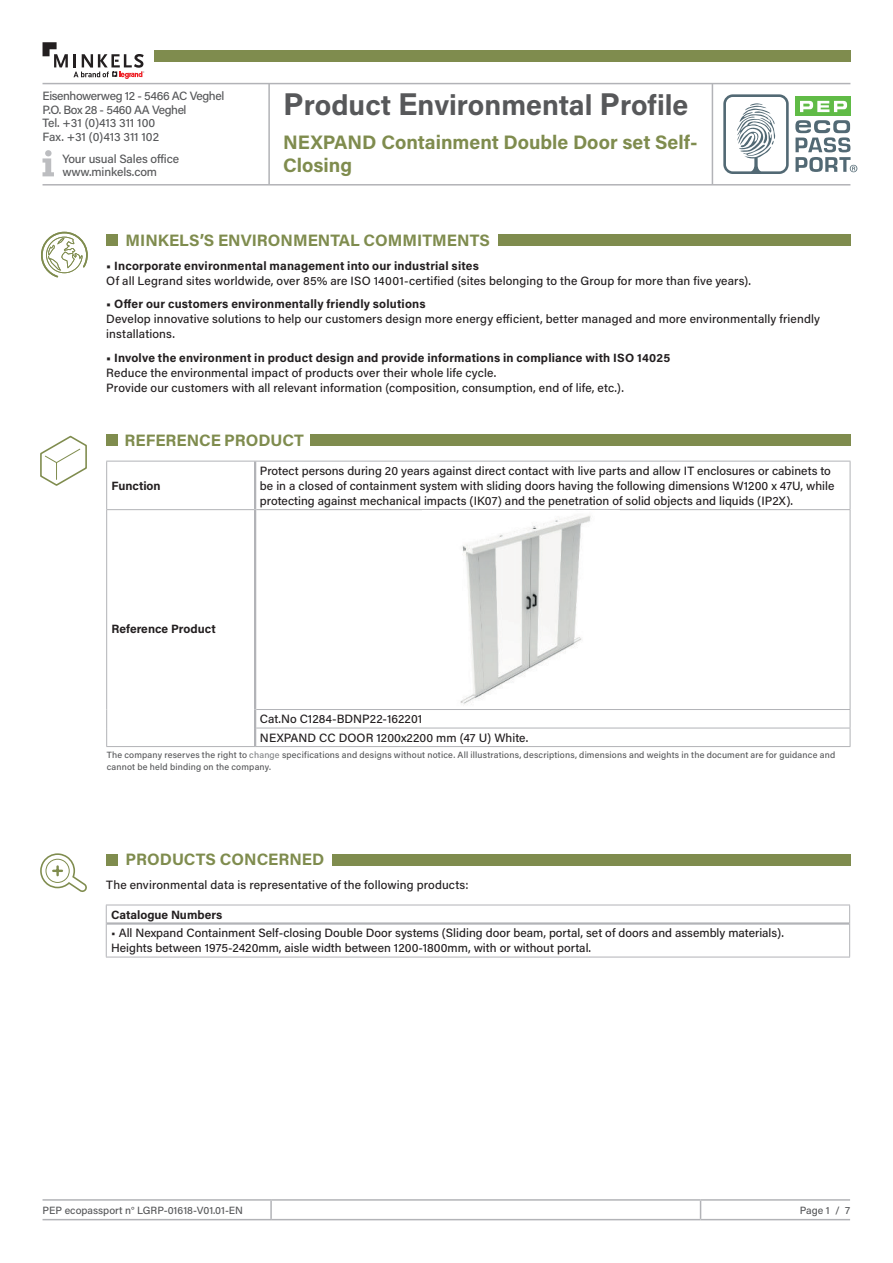
<style>
.page{position:relative;width:893px;height:1263px;background:#fff}
.page>*{position:absolute;margin:0;border:0;box-sizing:border-box;transform-origin:0 0}
.t1{font:700 28.5px "Acumin Pro";color:#57585a}
.t2{font:700 19.5px/22.5px "Acumin Pro";color:#7f8c4e}
.t3{font:700 16.5px "Acumin Pro";color:#7f8c4e}
.t4{font:500 12px/15px "Acumin Pro";letter-spacing:.005em;color:#231f20}
.t5{font:700 12px "Acumin Pro";letter-spacing:.01em;color:#231f20}
.t6{font:500 12px/13.5px "Acumin Pro";letter-spacing:-.02em;color:#57585a}
.t7{font:500 10.5px "Acumin Pro";color:#57585a}
.t8{font:500 9px/12px "Acumin Pro";letter-spacing:.02em;color:#57585a}
.s1{font-size:31.5px}
.s2{color:#808285}
</style>
<div class="page">
<div style="left:795px;top:97px;width:56px;height:19px;background:#60bb46"></div>
<svg style="left:800px;top:101px;width:47px;height:11px"></svg>
<svg style="left:723px;top:94px;width:66px;height:80px"></svg>
<svg style="left:795px;top:120px;width:62px;height:52px"></svg>
<hr style="left:43px;top:83px;width:807px;height:1px;background:#b2b3b7">
<hr style="left:43px;top:184px;width:807px;height:2px;background:#b2b3b7">
<hr style="left:268px;top:84px;width:2px;height:100px;background:#b2b3b7">
<hr style="left:712px;top:84px;width:1px;height:100px;background:#b2b3b7">
<svg style="left:43px;top:150px;width:11px;height:26px"></svg>
<hr style="left:701px;top:1199px;width:149px;height:2px;background:#b2b3b7">
<hr style="left:701px;top:1219px;width:149px;height:1px;background:#b2b3b7">
<hr style="left:43px;top:1199px;width:228px;height:2px;background:#b2b3b7">
<hr style="left:271px;top:1199px;width:430px;height:2px;background:#b2b3b7">
<svg style="left:270px;top:1201px;width:2px;height:18px"></svg>
<svg style="left:700px;top:1201px;width:1px;height:18px"></svg>
<hr style="left:43px;top:1219px;width:228px;height:1px;background:#b2b3b7">
<hr style="left:271px;top:1219px;width:430px;height:1px;background:#b2b3b7">
<div style="left:106px;top:234px;width:12px;height:12px;background:#7f8c4e"></div>
<div style="left:497px;top:234px;width:353px;height:12px;background:#7f8c4e"></div>
<svg style="left:41px;top:232px;width:47px;height:45px"></svg>
<div style="left:154px;top:50px;width:696px;height:12px;background:#7f8c4e"></div>
<svg style="left:43px;top:42px;width:25px;height:25px"></svg>
<svg style="left:74px;top:54px;width:70px;height:25px"></svg>
<div style="left:106px;top:854px;width:12px;height:11px;background:#7f8c4e"></div>
<div style="left:332px;top:854px;width:518px;height:11px;background:#7f8c4e"></div>
<div style="left:106px;top:434px;width:12px;height:12px;background:#7f8c4e"></div>
<div style="left:310px;top:434px;width:540px;height:12px;background:#7f8c4e"></div>
<hr style="left:106px;top:461px;width:149px;height:1px;background:#b2b3b7">
<hr style="left:106px;top:461px;width:1px;height:48px;background:#b2b3b7">
<hr style="left:106px;top:509px;width:148px;height:1px;background:#b2b3b7">
<hr style="left:106px;top:510px;width:1px;height:199px;background:#b2b3b7">
<svg style="left:106px;top:709px;width:1px;height:37px"></svg>
<hr style="left:106px;top:746px;width:149px;height:1px;background:#b2b3b7">
<hr style="left:255px;top:746px;width:595px;height:1px;background:#b2b3b7">
<hr style="left:255px;top:461px;width:595px;height:1px;background:#b2b3b7">
<hr style="left:850px;top:461px;width:1px;height:48px;background:#b2b3b7">
<hr style="left:256px;top:509px;width:594px;height:1px;background:#b2b3b7">
<hr style="left:850px;top:510px;width:1px;height:199px;background:#b2b3b7">
<hr style="left:256px;top:709px;width:594px;height:1px;background:#b2b3b7">
<hr style="left:256px;top:728px;width:594px;height:1px;background:#b2b3b7">
<svg style="left:850px;top:710px;width:1px;height:36px"></svg>
<hr style="left:254px;top:461px;width:2px;height:49px;background:#b2b3b7">
<hr style="left:254px;top:510px;width:2px;height:199px;background:#b2b3b7">
<svg style="left:254px;top:709px;width:2px;height:37px"></svg>
<img style="left:460px;top:515px;width:131px;height:190px">
<hr style="left:106px;top:905px;width:744px;height:1px;background:#b2b3b7">
<svg style="left:849px;top:905px;width:1px;height:18px"></svg>
<hr style="left:849px;top:923px;width:1px;height:34px;background:#b2b3b7">
<hr style="left:106px;top:957px;width:744px;height:1px;background:#b2b3b7">
<hr style="left:107px;top:922px;width:742px;height:3px;background:#b2b3b7">
<svg style="left:106px;top:905px;width:1px;height:18px"></svg>
<hr style="left:106px;top:923px;width:1px;height:34px;background:#b2b3b7">
<svg style="left:40px;top:436px;width:47px;height:50px"></svg>
<svg style="left:40px;top:853px;width:47px;height:39px"></svg>
<p class="t6" style="left:43px;top:89px;width:183px">Eisenhowerweg 12 - 5466 AC Veghel<br>P.O. Box 28 - 5460 AA Veghel<br>Tel. +31 (0)413 311 100<br>Fax. +31 (0)413 311 102</p>
<p class="t6" style="left:62px;top:151px;width:118px">Your usual Sales office www.minkels.com</p>
<h1 class="t1" style="left:283px;top:85px;width:407px"><span class="s1">P</span>roduct <span class="s1">E</span>nvironmental <span class="s1">P</span>rofile</h1>
<h2 class="t2" style="left:283px;top:130px;width:416px">NEXPAND Containment Double Door set Self-<br>Closing</h2>
<h3 class="t3" style="left:126px;top:229px;width:366px">MINKELS’S ENVIRONMENTAL COMMITMENTS</h3>
<p class="t5" style="left:106px;top:257px;width:374px">• Incorporate environmental management into our industrial sites</p>
<p class="t4" style="left:106px;top:272px;width:646px">Of all Legrand sites worldwide, over 85% are ISO 14001-certified (sites belonging to the Group for more than five years).</p>
<p class="t5" style="left:106px;top:295px;width:321px">• Offer our customers environmentally friendly solutions</p>
<p class="t4" style="left:106px;top:311px;width:715px">Develop innovative solutions to help our customers design more energy efficient, better managed and more environmentally friendly installations.</p>
<p class="t5" style="left:106px;top:349px;width:565px">• Involve the environment in product design and provide informations in compliance with ISO 14025</p>
<p class="t4" style="left:106px;top:364px;width:519px">Reduce the environmental impact of products over their whole life cycle.<br>Provide our customers with all relevant information (composition, consumption, end of life, etc.).</p>
<p class="t3" style="left:125px;top:429px;width:181px">REFERENCE PRODUCT</p>
<p class="t5" style="left:112px;top:477px;width:51px">Function</p>
<p class="t4" style="left:260px;top:463px;width:576px">Protect persons during 20 years against direct contact with live parts and allow IT enclosures or cabinets to be in a closed of containment system with sliding doors having the following dimensions W1200 x 47U, while protecting against mechanical impacts (IK07) and the penetration of solid objects and liquids (IP2X).</p>
<p class="t5" style="left:112px;top:620px;width:106px">Reference Product</p>
<p class="t4" style="left:260px;top:711px;width:164px">Cat.No C1284-BDNP22-162201</p>
<p class="t4" style="left:260px;top:729px;width:270px">NEXPAND CC DOOR 1200x2200 mm (47 U) White.</p>
<p class="t8" style="left:107px;top:748px;width:730px">The company reserves the right to <span class="s2">change</span> specifications and designs without notice. All illustrations, descriptions, dimensions and weights in the document are for guidance and cannot be held binding on the company.</p>
<p class="t3" style="left:126px;top:848px;width:200px">PRODUCTS CONCERNED</p>
<p class="t4" style="left:106px;top:877px;width:364px">The environmental data is representative of the following products:</p>
<p class="t5" style="left:111px;top:906px;width:113px">Catalogue Numbers</p>
<p class="t4" style="left:111px;top:925px;width:674px">• All Nexpand Containment Self-closing Double Door systems (Sliding door beam, portal, set of doors and assembly materials).</p>
<p class="t4" style="left:111px;top:940px;width:481px">Heights between 1975-2420mm, aisle width between 1200-1800mm, with or without portal.</p>
<p class="t7" style="left:43px;top:1203px;width:202px">PEP ecopassport n° LGRP-01618-V01.01-EN</p>
<p class="t7" style="left:800px;top:1203px;width:52px">Page 1 / 7</p>
</div>
